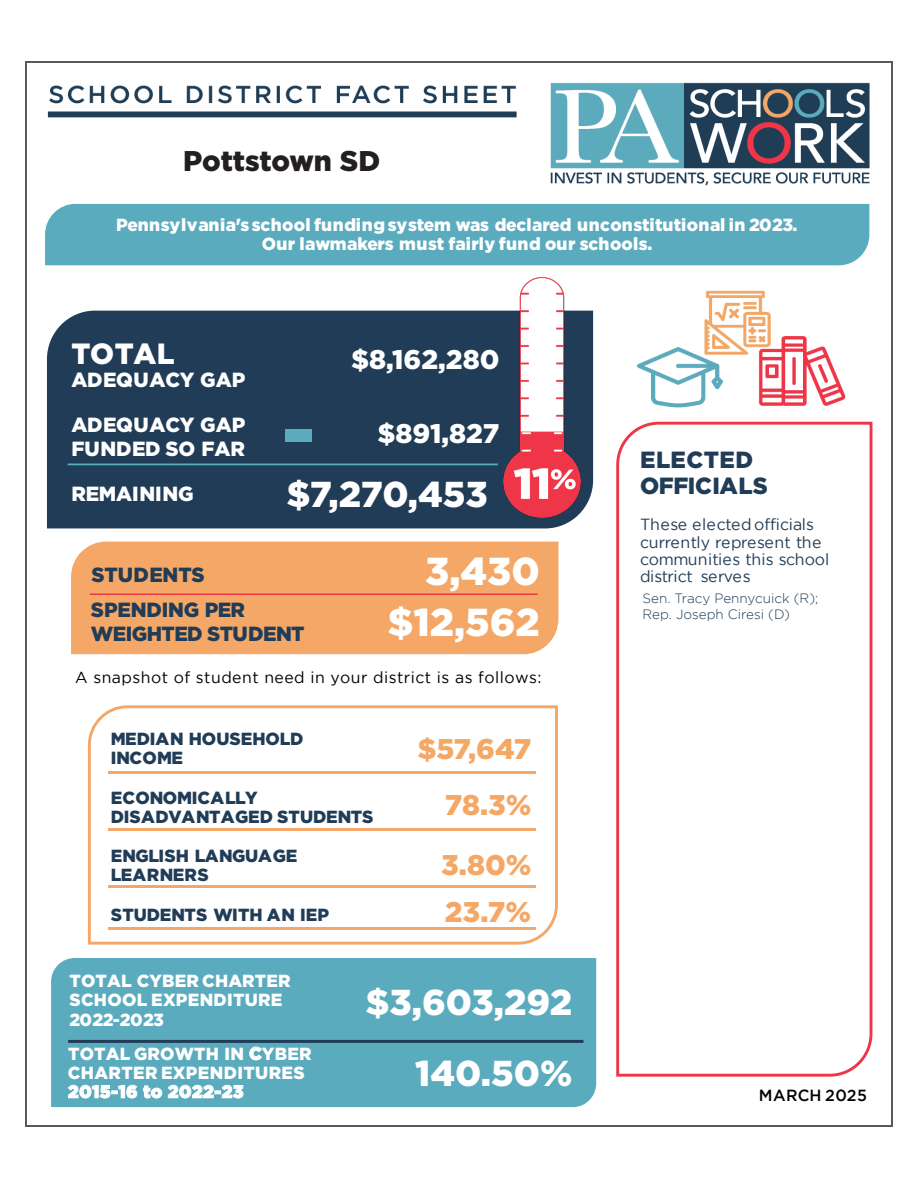
<style>
.page{position:relative;width:918px;height:1188px;background:#fff}
.page>*{position:absolute;margin:0;border:0;box-sizing:border-box;transform-origin:0 0}
.t1{font:900 39px/51.3px "Gotham";color:#fff;text-align:right}
.t2{font:900 36px/71.1px "Gotham";color:#fff;text-align:right}
.t3{font:900 29.25px "Gotham";color:#fff}
.t4{font:900 28.5px/56.7px "Gotham";letter-spacing:-.005em;color:#f5a866;text-align:right}
.t5{font:900 28.5px "Gotham";letter-spacing:-.005em;color:#231f20}
.t6{font:900 27px "Gotham";color:#fff}
.t7{font:900 23.4px/26.2px "Gotham";letter-spacing:.015em;color:#203c56}
.t8{font:900 20.4px/23.4px "Gotham";letter-spacing:-.005em;color:#fff}
.t9{font:900 20.4px/35.5px "Gotham";letter-spacing:-.025em;color:#203c56}
.t10{font:900 17.55px/19px "Gotham";letter-spacing:.015em;color:#fff}
.t11{font:900 17.55px/19px "Gotham";color:#203c56}
.t12{font:16.05px/17.5px "Gotham";letter-spacing:-.01em;color:#203c56}
.t13{font:16.05px "Gotham";letter-spacing:.03em;color:#000}
.t14{font:16.05px "Gotham";letter-spacing:-.035em;color:#203c56}
.t15{font:500 16.05px "Gotham";letter-spacing:.025em;color:#000}
.t16{font:300 13.5px/16.2px "Gotham";color:#1b3c56}
</style>
<div class="page">
<hr style="left:25px;top:61px;width:1px;height:1066px;background:#595959">
<hr style="left:892px;top:63px;width:1px;height:1064px;background:#595959">
<hr style="left:26px;top:61px;width:867px;height:2px;background:#595959">
<hr style="left:26px;top:1125px;width:867px;height:2px;background:#595959">
<img style="left:47px;top:85px;width:470px;height:33px">
<img style="left:550px;top:83px;width:320px;height:103px">
<img style="left:637px;top:290px;width:209px;height:118px">
<div style="left:45px;top:204px;width:824px;height:61px;background:#5babbe"></div>
<div style="left:71px;top:542px;width:487px;height:112px;background:#f4a766"></div>
<hr style="left:90px;top:594px;width:448px;height:1px;background:#ee3648">
<svg style="left:87px;top:705px;width:471px;height:240px"></svg>
<div style="left:51px;top:958px;width:546px;height:150px;background:#5babbe"></div>
<hr style="left:68px;top:1040px;width:515px;height:3px;background:#203c56">
<svg style="left:616px;top:421px;width:257px;height:656px"></svg>
<div style="left:630px;top:584px;width:227px;height:456px;background:#fff"></div>
<div style="left:47px;top:311px;width:546px;height:217px;background:#203c56"></div>
<hr style="left:68px;top:464px;width:430px;height:1px;background:#5babbe">
<img style="left:504px;top:277px;width:76px;height:240px">
<div style="left:285px;top:429px;width:27px;height:12px;background:#5babbe"></div>
<hr style="left:108px;top:828px;width:427px;height:2px;background:#f4a766">
<hr style="left:108px;top:886px;width:427px;height:2px;background:#f4a766">
<hr style="left:108px;top:927px;width:427px;height:2px;background:#f4a766">
<hr style="left:108px;top:771px;width:427px;height:2px;background:#f4a766">
<h3 class="t5" style="left:183px;top:144px;width:199px">Pottstown SD</h3>
<p class="t10" style="left:116px;top:215px;width:683px;text-align:center">Pennsylvania's school funding system was declared unconstitutional in 2023.<br>Our lawmakers must fairly fund our schools.</p>
<h3 class="t3" style="left:71px;top:336px;width:105px">TOTAL</h3>
<p class="t8" style="left:71px;top:368px;width:175px">ADEQUACY GAP</p>
<p class="t8" style="left:71px;top:413px;width:176px">ADEQUACY GAP<br>FUNDED SO FAR</p>
<p class="t8" style="left:71px;top:482px;width:124px">REMAINING</p>
<h3 class="t6" style="left:351px;top:344px;width:150px">$8,162,280</h3>
<h3 class="t6" style="left:378px;top:418px;width:123px">$891,827</h3>
<h2 class="t2" style="left:286px;top:458px;width:203px">$7,270,453</h2>
<p class="t9" style="left:91px;top:556px;width:156px">STUDENTS<br>SPENDING PER</p>
<p class="t9" style="left:91px;top:616px;width:215px">WEIGHTED STUDENT</p>
<h1 class="t1" style="left:387px;top:544px;width:154px">3,430 $12,562</h1>
<p class="t13" style="left:75px;top:669px;width:468px">A snapshot of student need in your district is as follows:</p>
<p class="t11" style="left:111px;top:729px;width:194px">MEDIAN HOUSEHOLD<br>INCOME</p>
<p class="t11" style="left:111px;top:788px;width:264px">ECONOMICALLY<br>DISADVANTAGED STUDENTS</p>
<p class="t11" style="left:111px;top:846px;width:188px">ENGLISH LANGUAGE<br>LEARNERS</p>
<p class="t11" style="left:111px;top:905px;width:220px">STUDENTS WITH AN IEP</p>
<h3 class="t4" style="left:417px;top:720px;width:115px">$57,647<br>78.3%</h3>
<h3 class="t4" style="left:441px;top:840px;width:92px;line-height:47.7px;text-align:left">3.80%<br>23.7%</h3>
<p class="t10" style="left:69px;top:970px;width:223px;line-height:19.5px">TOTAL CYBER CHARTER<br>SCHOOL EXPENDITURE<br>2022-2023</p>
<p class="t10" style="left:68px;top:1043px;width:245px">TOTAL GROWTH IN CYBER<br>CHARTER EXPENDITURES<br>2015-16 to 2022-23</p>
<h2 class="t2" style="left:365px;top:966px;width:208px">$3,603,292<br>140.50%</h2>
<h3 class="t7" style="left:640px;top:446px;width:129px">ELECTED<br>OFFICIALS</h3>
<p class="t12" style="left:640px;top:516px;width:191px">These elected officials currently represent the communities this school</p>
<p class="t14" style="left:640px;top:567px;width:112px">district serves</p>
<p class="t16" style="left:643px;top:590px;width:177px">Sen. Tracy Pennycuick (R);<br>Rep. Joseph Ciresi (D)</p>
<p class="t15" style="left:759px;top:1086px;width:110px">MARCH 2025</p>
</div>
